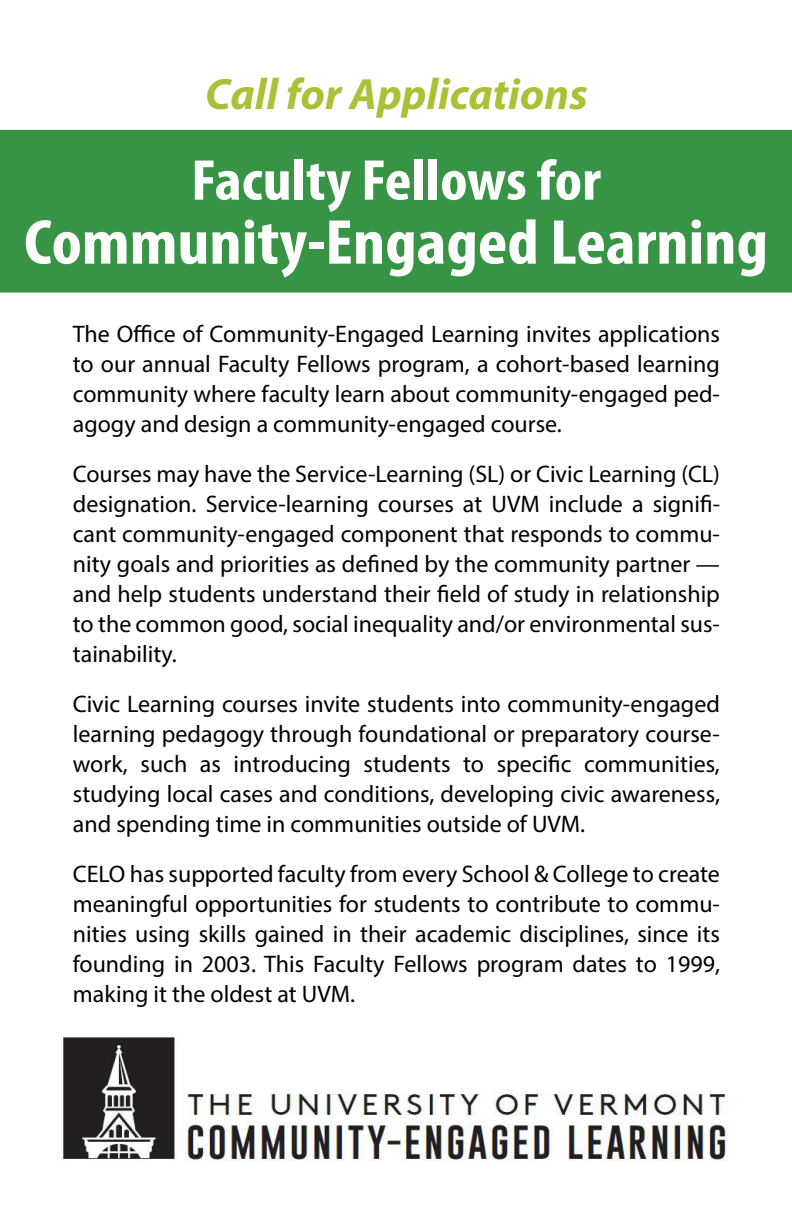
<style>
.page{position:relative;width:792px;height:1224px;background:#fff}
.page>*{position:absolute;margin:0;border:0;box-sizing:border-box;transform-origin:0 0}
.t1{font:700 condensed 64px "Myriad Pro";color:#fff;scale:1.1 1}
.t2{font:700 condensed 58px "Myriad Pro";color:#fff;scale:1.1 1}
.t3{font:italic 700 44px "Myriad Pro";color:#acc037}
.t4{font:24px/30px "Myriad Pro";color:#000;text-align:justify}
</style>
<div class="page">
<div style="left:1px;top:131px;width:790px;height:161px;background:#379445"></div>
<div style="left:0;top:130px;width:792px;height:163px;border:2px solid #379445"></div>
<img style="left:62px;top:1037px;width:666px;height:124px">
<h3 class="t3" style="left:205px;top:66px;width:384px">Call for Applications</h3>
<h2 class="t2" style="left:191px;top:144px;width:374px">Faculty Fellows for</h2>
<h1 class="t1" style="left:24px;top:202px;width:678px">Community-Engaged Learning</h1>
<p class="t4" style="left:73px;top:319px;width:649px">The Office of Community-Engaged Learning invites applications to our annual Faculty Fellows program, a cohort-based learning community where faculty learn about community-engaged ped&shy;agogy and design a community-engaged course.</p>
<p class="t4" style="left:73px;top:459px;width:649px">Courses may have the Service-Learning (SL) or Civic Learning (CL) designation. Service-learning courses at UVM include a signifi&shy;cant community-engaged component that responds to commu&shy;nity goals and priorities as defined by the community partner — and help students understand their field of study in relationship to the common good, social inequality and/or environmental sus&shy;tainability.</p>
<p class="t4" style="left:73px;top:689px;width:649px">Civic Learning courses invite students into community-engaged learning pedagogy through foundational or preparatory course&shy;work, such as introducing students to specific communities, studying local cases and conditions, developing civic awareness, and spending time in communities outside of UVM.</p>
<p class="t4" style="left:73px;top:859px;width:649px">CELO has supported faculty from every School &amp; College to create meaningful opportunities for students to contribute to commu&shy;nities using skills gained in their academic disciplines, since its founding in 2003. This Faculty Fellows program dates to 1999, making it the oldest at UVM.</p>
</div>
